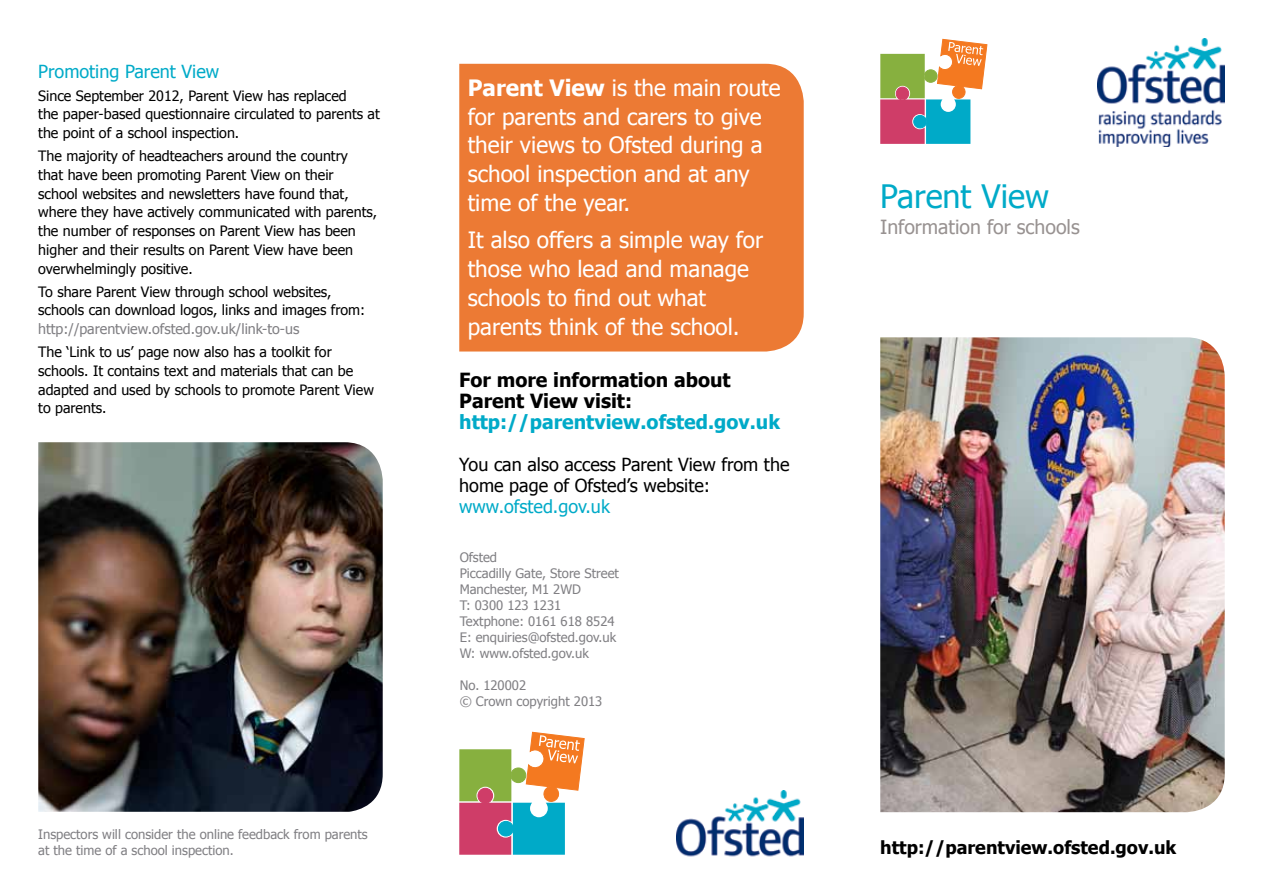
<style>
.page{position:relative;width:1263px;height:893px;background:#fff}
.page>*{position:absolute;margin:0;border:0;box-sizing:border-box;transform-origin:0 0}
.t1{font:32.25px "Tahoma";color:#00aac8}
.t2{font:22.5px/28.8px "Tahoma";color:#fff}
.t3{font:700 19.5px/21px "Tahoma";color:#000}
.t4{font:700 19.5px "Tahoma";color:#00aac8}
.t5{font:19.5px "Tahoma";color:#989291}
.t6{font:18px/21px "Tahoma";color:#000}
.t7{font:18px "Tahoma";color:#00aac8}
.t8{font:700 18px "Tahoma";color:#000}
.t9{font:14.25px/18.8px "Tahoma";color:#000}
.t10{font:14.25px "Tahoma";color:#807f83}
.t11{font:13.05px/16px "Tahoma";color:#807f83}
.s1{font-weight:700}
</style>
<div class="page">
<img style="left:1097px;top:38px;width:128px;height:108px">
<img style="left:676px;top:790px;width:128px;height:67px">
<svg style="left:459px;top:732px;width:125px;height:123px"></svg>
<svg style="left:880px;top:39px;width:107px;height:105px"></svg>
<img style="left:38px;top:442px;width:345px;height:370px">
<img style="left:880px;top:337px;width:345px;height:475px">
<div style="left:459px;top:64px;width:345px;height:287px;background:#ec7a34"></div>
<p class="t7" style="left:38px;top:60px;width:182px">Promoting Parent View</p>
<p class="t9" style="left:38px;top:86px;width:343px">Since September 2012, Parent View has replaced<br>the paper-based questionnaire circulated to parents at the point of a school inspection.</p>
<p class="t9" style="left:38px;top:146px;width:340px">The majority of headteachers around the country<br>that have been promoting Parent View on their<br>school websites and newsletters have found that, where they have actively communicated with parents, the number of responses on Parent View has been higher and their results on Parent View have been overwhelmingly positive.</p>
<p class="t9" style="left:38px;top:282px;width:328px">To share Parent View through school websites, schools can download logos, links and images from:</p>
<p class="t10" style="left:38px;top:320px;width:263px">http://parentview.ofsted.gov.uk/link-to-us</p>
<p class="t9" style="left:38px;top:342px;width:337px">The ‘Link to us’ page now also has a toolkit for schools. It contains text and materials that can be adapted and used by schools to promote Parent View to parents.</p>
<h2 class="t2" style="left:468px;top:73px;width:314px"><span class="s1">Parent View</span> is the main route for parents and carers to give their views to Ofsted during a school inspection and at any time of the year.</h2>
<h2 class="t2" style="left:468px;top:225px;width:297px">It also offers a simple way for those who lead and manage schools to find out what parents think of the school.</h2>
<h3 class="t3" style="left:459px;top:368px;width:273px">For more information about<br>Parent View visit:</h3>
<h3 class="t4" style="left:459px;top:408px;width:322px">http://parentview.ofsted.gov.uk</h3>
<p class="t6" style="left:459px;top:454px;width:332px">You can also access Parent View from the home page of Ofsted’s website:</p>
<p class="t7" style="left:459px;top:495px;width:152px">www.ofsted.gov.uk</p>
<p class="t11" style="left:460px;top:549px;width:161px">Ofsted<br>Piccadilly Gate, Store Street<br>Manchester, M1 2WD<br>T: 0300 123 1231<br>Textphone: 0161 618 8524<br>E: enquiries@ofsted.gov.uk<br>W: www.ofsted.gov.uk</p>
<p class="t11" style="left:460px;top:677px;width:144px">No. 120002<br>© Crown copyright 2013</p>
<h1 class="t1" style="left:880px;top:175px;width:170px">Parent View</h1>
<h3 class="t5" style="left:880px;top:215px;width:201px">Information for schools</h3>
<p class="t11" style="left:38px;top:826px;width:331px;line-height:15.6px">Inspectors will consider the online feedback from parents at the time of a school inspection.</p>
<p class="t8" style="left:880px;top:835px;width:298px">http://parentview.ofsted.gov.uk</p>
</div>
